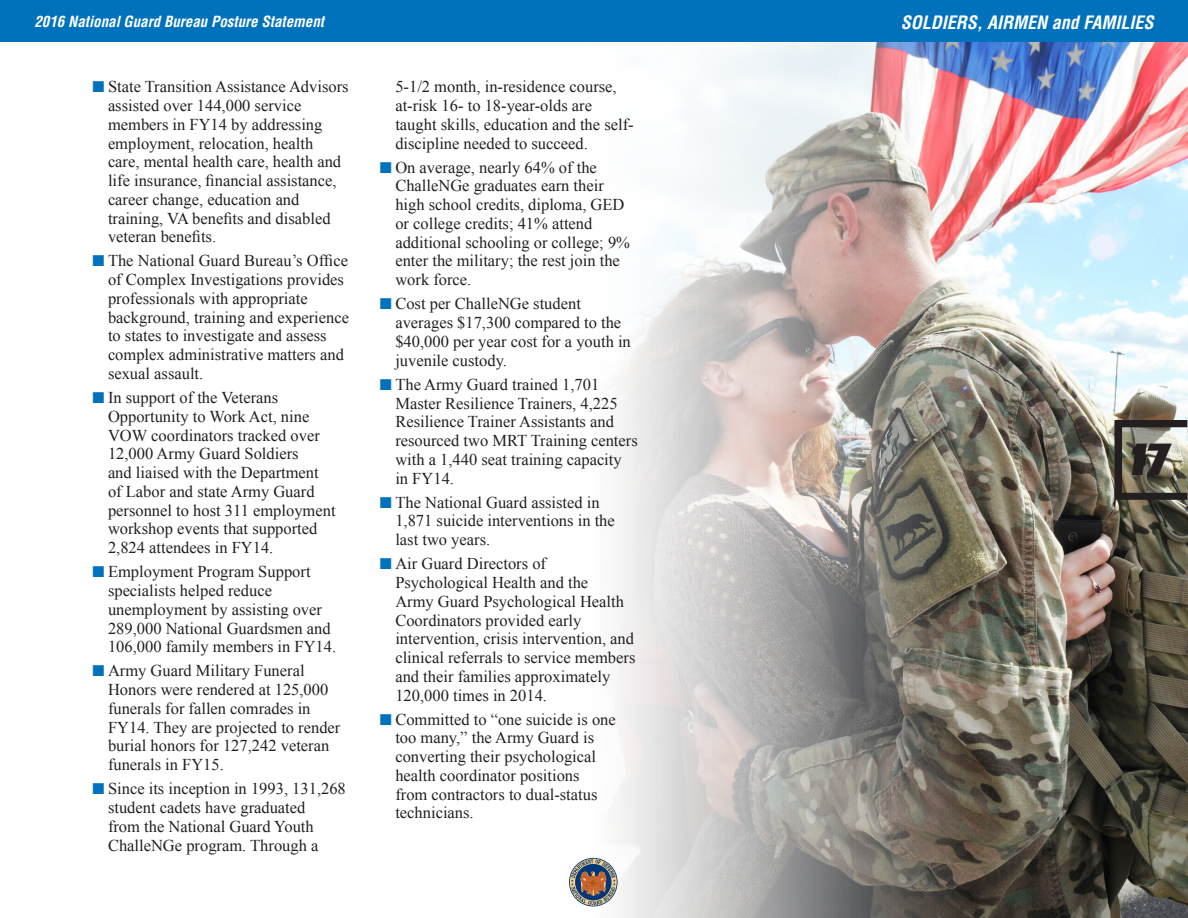
<style>
.page{position:relative;width:1188px;height:918px;background:#fff}
.page>*{position:absolute;margin:0;border:0;box-sizing:border-box;transform-origin:0 0}
.t1{font:italic 39.3px "Super Retro M54";color:#231f20;scale:.71 1}
.t2{font:italic 700 condensed 18px "Helvetica";color:#fff}
._8__Bullets_of_body{font:16.5px/18.8px "Times New Roman";color:#231f20}
.t3{font:italic 700 condensed 15px "Helvetica";color:#fff}
</style>
<div class="page">
<img style="left:569px;top:42px;width:619px;height:876px">
<svg style="left:570px;top:859px;width:46px;height:46px;background:#8a8381"></svg>
<div style="left:0;top:0;width:1188px;height:42px;background:#0072bc"></div>
<svg style="left:1114px;top:420px;width:73px;height:80px;background:#787568"></svg>
<p class="t3" style="left:34px;top:12px;width:291px">2016 National Guard Bureau Posture Statement</p>
<h1 class="_8__Bullets_of_body" style="left:108px;top:77px;width:242px">State Transition Assistance Advisors assisted over 144,000 service members in FY14 by addressing employment, relocation, health care, mental health care, health and life insurance, financial assistance, career change, education and training, VA benefits and disabled veteran benefits.</h1>
<h1 class="_8__Bullets_of_body" style="left:108px;top:251px;width:243px">The National Guard Bureau’s Office of Complex Investigations provides professionals with appropriate background, training and experience to states to investigate and assess complex administrative matters and sexual assault.</h1>
<h1 class="_8__Bullets_of_body" style="left:108px;top:388px;width:229px">In support of the Veterans<br>Opportunity to Work Act, nine<br>VOW coordinators tracked over<br>12,000 Army Guard Soldiers<br>and liaised with the Department of Labor and state Army Guard personnel to host 311 employment workshop events that supported<br>2,824 attendees in FY14.</h1>
<h1 class="_8__Bullets_of_body" style="left:108px;top:562px;width:230px">Employment Program Support specialists helped reduce unemployment by assisting over<br>289,000 National Guardsmen and<br>106,000 family members in FY14.</h1>
<h1 class="_8__Bullets_of_body" style="left:108px;top:661px;width:234px">Army Guard Military Funeral<br>Honors were rendered at 125,000 funerals for fallen comrades in<br>FY14. They are projected to render burial honors for 127,242 veteran funerals in FY15.</h1>
<h1 class="_8__Bullets_of_body" style="left:108px;top:779px;width:239px">Since its inception in 1993, 131,268 student cadets have graduated<br>from the National Guard Youth<br>ChalleNGe program. Through a</h1>
<h1 class="_8__Bullets_of_body" style="left:395px;top:77px;width:240px">5-1/2 month, in-residence course, at-risk 16- to 18-year-olds are taught skills, education and the self&shy;discipline needed to succeed.</h1>
<h1 class="_8__Bullets_of_body" style="left:395px;top:158px;width:236px">On average, nearly 64% of the<br>ChalleNGe graduates earn their high school credits, diploma, GED or college credits; 41% attend additional schooling or college; 9% enter the military; the rest join the work force.</h1>
<h1 class="_8__Bullets_of_body" style="left:395px;top:294px;width:237px">Cost per ChalleNGe student averages $17,300 compared to the $40,000 per year cost for a youth in juvenile custody.</h1>
<h1 class="_8__Bullets_of_body" style="left:395px;top:375px;width:244px">The Army Guard trained 1,701<br>Master Resilience Trainers, 4,225<br>Resilience Trainer Assistants and resourced two MRT Training centers with a 1,440 seat training capacity in FY14.</h1>
<h1 class="_8__Bullets_of_body" style="left:395px;top:493px;width:221px">The National Guard assisted in<br>1,871 suicide interventions in the last two years.</h1>
<h1 class="_8__Bullets_of_body" style="left:395px;top:554px;width:242px">Air Guard Directors of<br>Psychological Health and the<br>Army Guard Psychological Health<br>Coordinators provided early intervention, crisis intervention, and clinical referrals to service members and their families approximately<br>120,000 times in 2014.</h1>
<h1 class="_8__Bullets_of_body" style="left:395px;top:710px;width:222px">Committed to “one suicide is one too many,” the Army Guard is converting their psychological health coordinator positions<br>from contractors to dual-status technicians.</h1>
<p class="t2" style="left:901px;top:11px;width:254px">SOLDIERS, AIRMEN and FAMILIES</p>
<h1 class="t1" style="left:1128px;top:444px;width:57px">17</h1>
</div>
